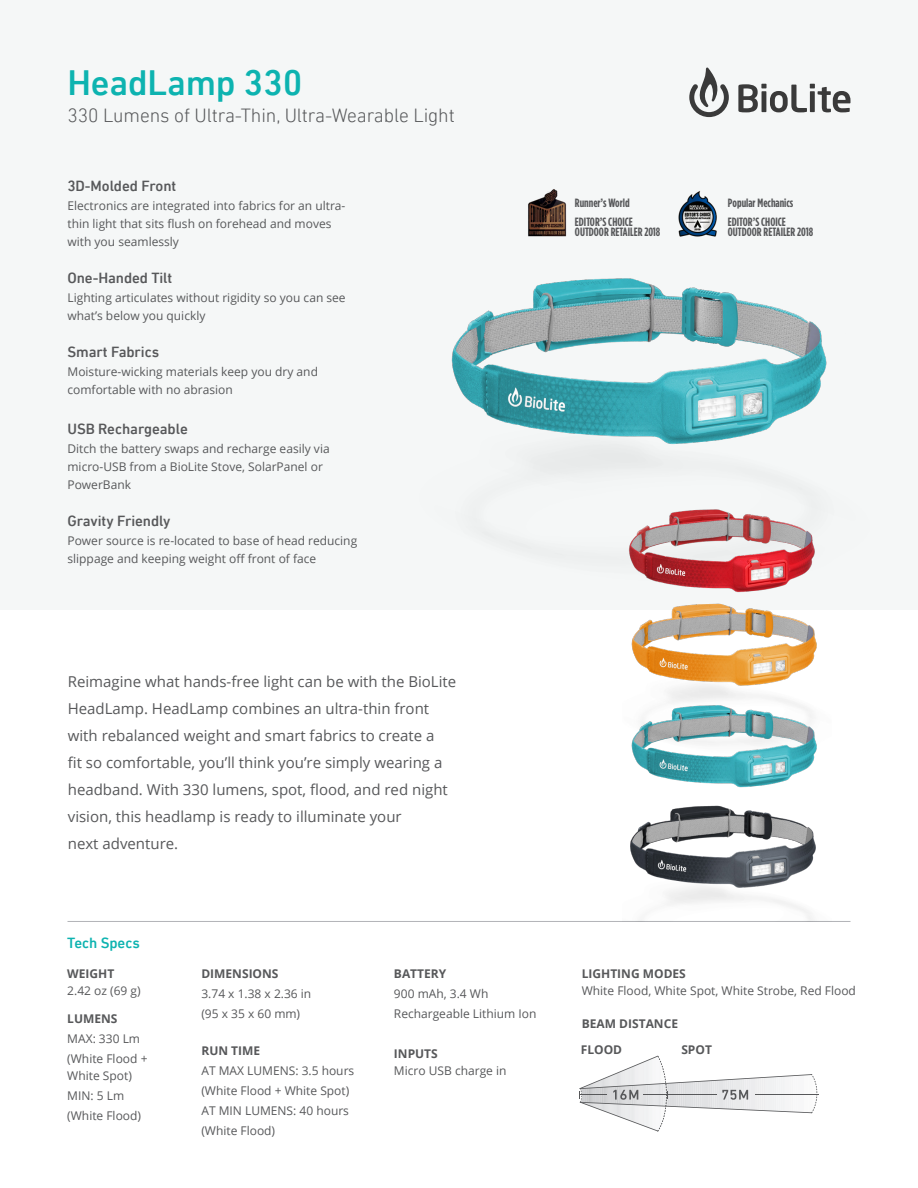
<style>
.page{position:relative;width:918px;height:1188px;background:#fff}
.page>*{position:absolute;margin:0;border:0;box-sizing:border-box;transform-origin:0 0}
.Product_name{font:500 36px "DIN Next LT Pro";letter-spacing:-.005em;color:#0db3b0}
.Product_tagline{font:300 19.5px "DIN Next LT Pro";letter-spacing:-.005em;color:#57585a}
.Product_paragraph{font:15px/27px "Open Sans";color:#57585a}
.Product_Features_Tit{font:500 15px "DIN Next LT Pro";letter-spacing:-.005em;color:#57585a}
.Tech_Specs{font:500 15px "DIN Next LT Pro";letter-spacing:-.005em;color:#0db3b0}
.Product_features_bod{font:12px/18px "Open Sans";color:#57585a}
.Tech_spec_body{font:12px/16.5px "Open Sans";color:#57585a}
.t1{font:700 12px "Gotham Condensed";color:#57585a}
.Tech_spec_header{font:700 12px "Open Sans";color:#57585a}
.Product_features_bod-2{font:700 12px "Open Sans";color:#57585a}
.Tech_spec_body-2{font:700 12px "Open Sans";color:#57585a}
</style>
<div class="page">
<div style="left:0;top:0;width:918px;height:609px;background:#f5f7f7"></div>
<svg style="left:738px;top:84px;width:112px;height:28px"></svg>
<svg style="left:689px;top:67px;width:40px;height:50px"></svg>
<hr style="left:68px;top:921px;width:782px;height:1px;background:#b2b3b7">
<img style="left:451px;top:278px;width:376px;height:195px">
<img style="left:678px;top:191px;width:39px;height:46px">
<img style="left:528px;top:189px;width:39px;height:48px">
<hr style="left:668px;top:1083px;width:2px;height:23px;background:#dcdddf">
<hr style="left:670px;top:1083px;width:2px;height:23px;background:#dcdddf">
<hr style="left:672px;top:1083px;width:2px;height:24px;background:#dcdddf">
<hr style="left:674px;top:1083px;width:2px;height:24px;background:#dddee0">
<hr style="left:676px;top:1083px;width:2px;height:24px;background:#dddee0">
<hr style="left:678px;top:1082px;width:2px;height:25px;background:#dddee0">
<hr style="left:680px;top:1082px;width:3px;height:25px;background:#dddee0">
<hr style="left:683px;top:1082px;width:2px;height:25px;background:#dddee0">
<hr style="left:685px;top:1082px;width:2px;height:25px;background:#dddee0">
<hr style="left:687px;top:1082px;width:2px;height:25px;background:#e0e1e3">
<hr style="left:689px;top:1082px;width:2px;height:25px;background:#e0e1e3">
<hr style="left:691px;top:1082px;width:2px;height:25px;background:#e0e1e3">
<hr style="left:693px;top:1082px;width:2px;height:26px;background:#e0e1e3">
<hr style="left:695px;top:1081px;width:3px;height:27px;background:#e0e1e3">
<hr style="left:698px;top:1081px;width:2px;height:27px;background:#e0e1e3">
<hr style="left:700px;top:1081px;width:2px;height:27px;background:#e1e2e4">
<hr style="left:702px;top:1081px;width:2px;height:27px;background:#e1e2e4">
<hr style="left:704px;top:1081px;width:2px;height:27px;background:#e1e2e4">
<hr style="left:706px;top:1081px;width:2px;height:27px;background:#e1e2e4">
<hr style="left:708px;top:1081px;width:2px;height:27px;background:#e1e2e4">
<hr style="left:710px;top:1081px;width:2px;height:27px;background:#e1e2e4">
<hr style="left:712px;top:1080px;width:3px;height:28px;background:#e4e5e7">
<hr style="left:715px;top:1080px;width:2px;height:28px;background:#e4e5e7">
<hr style="left:717px;top:1080px;width:2px;height:29px;background:#e4e5e7">
<hr style="left:719px;top:1080px;width:2px;height:29px;background:#e4e5e7">
<hr style="left:721px;top:1080px;width:2px;height:29px;background:#e4e5e7">
<hr style="left:723px;top:1080px;width:2px;height:29px;background:#e6e7e9">
<hr style="left:725px;top:1080px;width:2px;height:29px;background:#e6e7e9">
<hr style="left:727px;top:1079px;width:2px;height:30px;background:#e6e7e9">
<hr style="left:729px;top:1079px;width:3px;height:30px;background:#e6e7e9">
<hr style="left:732px;top:1079px;width:2px;height:30px;background:#e6e7e9">
<hr style="left:734px;top:1079px;width:2px;height:30px;background:#e9eaeb">
<hr style="left:736px;top:1079px;width:2px;height:30px;background:#e9eaeb">
<hr style="left:738px;top:1079px;width:2px;height:31px;background:#e9eaeb">
<hr style="left:740px;top:1079px;width:2px;height:31px;background:#e9eaeb">
<hr style="left:742px;top:1079px;width:2px;height:31px;background:#e9eaeb">
<hr style="left:744px;top:1078px;width:3px;height:32px;background:#ececee">
<hr style="left:747px;top:1078px;width:2px;height:32px;background:#ececee">
<hr style="left:749px;top:1078px;width:2px;height:32px;background:#ececee">
<hr style="left:751px;top:1078px;width:2px;height:32px;background:#ececee">
<hr style="left:753px;top:1078px;width:2px;height:32px;background:#ececee">
<hr style="left:755px;top:1078px;width:2px;height:32px;background:#eeeeef">
<hr style="left:757px;top:1078px;width:2px;height:32px;background:#eeeeef">
<hr style="left:759px;top:1078px;width:2px;height:33px;background:#eeeeef">
<hr style="left:761px;top:1077px;width:3px;height:34px;background:#eeeeef">
<hr style="left:764px;top:1077px;width:2px;height:34px;background:#eeeeef">
<hr style="left:766px;top:1077px;width:2px;height:34px;background:#f0f1f2">
<hr style="left:768px;top:1077px;width:2px;height:34px;background:#f0f1f2">
<hr style="left:770px;top:1077px;width:2px;height:34px;background:#f0f1f2">
<hr style="left:772px;top:1077px;width:2px;height:34px;background:#f0f1f2">
<hr style="left:774px;top:1077px;width:2px;height:34px;background:#f0f1f2">
<hr style="left:776px;top:1077px;width:3px;height:34px;background:#f2f3f4">
<hr style="left:779px;top:1076px;width:2px;height:35px;background:#f2f3f4">
<hr style="left:781px;top:1076px;width:2px;height:35px;background:#f2f3f4">
<hr style="left:783px;top:1076px;width:2px;height:36px;background:#f2f3f4">
<hr style="left:785px;top:1076px;width:2px;height:36px;background:#f5f5f6">
<hr style="left:787px;top:1076px;width:2px;height:36px;background:#f5f5f6">
<hr style="left:789px;top:1076px;width:2px;height:36px;background:#f5f5f6">
<hr style="left:791px;top:1076px;width:2px;height:36px;background:#f5f5f6">
<hr style="left:793px;top:1075px;width:3px;height:37px;background:#f7f7f8">
<hr style="left:796px;top:1075px;width:2px;height:37px;background:#f7f7f8">
<hr style="left:798px;top:1075px;width:2px;height:37px;background:#f7f7f8">
<hr style="left:800px;top:1075px;width:2px;height:37px;background:#f7f7f8">
<hr style="left:802px;top:1075px;width:2px;height:37px;background:#f7f7f8">
<hr style="left:804px;top:1075px;width:2px;height:38px;background:#fafafa">
<hr style="left:806px;top:1075px;width:2px;height:38px;background:#fafafa">
<hr style="left:808px;top:1075px;width:2px;height:38px;background:#fafafa">
<svg style="left:580px;top:1102px;width:232px;height:11px"></svg>
<svg style="left:580px;top:1074px;width:232px;height:15px"></svg>
<svg style="left:810px;top:1074px;width:8px;height:39px"></svg>
<hr style="left:755px;top:1094px;width:63px;height:1px;background:#57585a">
<hr style="left:643px;top:1094px;width:74px;height:1px;background:#57585a">
<svg style="left:579px;top:1056px;width:89px;height:75px"></svg>
<svg style="left:722px;top:1090px;width:26px;height:10px"></svg>
<img style="left:628px;top:509px;width:187px;height:71px">
<img style="left:635px;top:759px;width:179px;height:23px">
<img style="left:631px;top:580px;width:186px;height:179px">
<img style="left:630px;top:782px;width:187px;height:139px">
<p class="Product_name" style="left:68px;top:61px;width:237px">HeadLamp 330</p>
<p class="Product_tagline" style="left:68px;top:104px;width:389px">330 Lumens of Ultra-Thin, Ultra-Wearable Light</p>
<p class="Product_Features_Tit" style="left:68px;top:177px;width:110px">3D-Molded Front</p>
<p class="Product_features_bod" style="left:68px;top:196px;width:280px">Electronics are integrated into fabrics for an ultra&shy;thin light that sits flush on forehead and moves with you seamlessly</p>
<p class="Product_Features_Tit" style="left:68px;top:269px;width:106px">One-Handed Tilt</p>
<p class="Product_features_bod" style="left:68px;top:288px;width:280px">Lighting articulates without rigidity so you can see what’s below you quickly</p>
<p class="Product_Features_Tit" style="left:68px;top:344px;width:93px">Smart Fabrics</p>
<p class="Product_features_bod" style="left:68px;top:362px;width:252px">Moisture-wicking materials keep you dry and comfortable with no abrasion</p>
<p class="Product_Features_Tit" style="left:68px;top:421px;width:122px">USB Rechargeable</p>
<p class="Product_features_bod" style="left:68px;top:439px;width:264px">Ditch the battery swaps and recharge easily via micro-USB from a BioLite Stove, SolarPanel or<br>PowerBank</p>
<p class="Product_Features_Tit" style="left:68px;top:513px;width:105px">Gravity Friendly</p>
<p class="Product_features_bod" style="left:68px;top:531px;width:291px">Power source is re-located to base of head reducing slippage and keeping weight off front of face</p>
<p class="t1" style="left:575px;top:195px;width:56px">Runner’s World</p>
<p class="t1" style="left:575px;top:214px;width:59px">EDITOR’S CHOICE</p>
<p class="t1" style="left:575px;top:225px;width:87px">OUTDOOR RETAILER 2018</p>
<p class="t1" style="left:728px;top:195px;width:67px">Popular Mechanics</p>
<p class="t1" style="left:728px;top:214px;width:59px">EDITOR’S CHOICE</p>
<p class="t1" style="left:728px;top:225px;width:87px">OUTDOOR RETAILER 2018</p>
<p class="Product_paragraph" style="left:68px;top:667px;width:390px">Reimagine what hands-free light can be with the BioLite HeadLamp. HeadLamp combines an ultra-thin front with rebalanced weight and smart fabrics to create a<br>fit so comfortable, you’ll think you’re simply wearing a headband. With 330 lumens, spot, flood, and red night vision, this headlamp is ready to illuminate your<br>next adventure.</p>
<p class="Tech_Specs" style="left:67px;top:934px;width:74px">Tech Specs</p>
<p class="Tech_spec_header" style="left:67px;top:967px;width:49px">WEIGHT</p>
<p class="Product_features_bod" style="left:67px;top:981px;width:75px">2.42 oz (69 g)</p>
<p class="Product_features_bod-2" style="left:67px;top:1012px;width:52px">LUMENS</p>
<p class="Tech_spec_body" style="left:67px;top:1030px;width:74px">MAX: 330 Lm</p>
<p class="Tech_spec_body" style="left:67px;top:1050px;width:82px">(White Flood +<br>White Spot)</p>
<p class="Tech_spec_body" style="left:67px;top:1087px;width:58px">MIN: 5 Lm</p>
<p class="Tech_spec_body" style="left:67px;top:1107px;width:75px">(White Flood)</p>
<p class="Tech_spec_header" style="left:201px;top:967px;width:79px">DIMENSIONS</p>
<p class="Tech_spec_body" style="left:201px;top:985px;width:111px">3.74 x 1.38 x 2.36 in</p>
<p class="Tech_spec_body" style="left:201px;top:1005px;width:100px">(95 x 35 x 60 mm)</p>
<p class="Tech_spec_header" style="left:201px;top:1043px;width:60px">RUN TIME</p>
<p class="Tech_spec_body" style="left:201px;top:1062px;width:154px">AT MAX LUMENS: 3.5 hours</p>
<p class="Tech_spec_body" style="left:201px;top:1082px;width:149px">(White Flood + White Spot)</p>
<p class="Tech_spec_body" style="left:201px;top:1102px;width:149px">AT MIN LUMENS: 40 hours</p>
<p class="Tech_spec_body" style="left:201px;top:1122px;width:75px">(White Flood)</p>
<p class="Tech_spec_header" style="left:394px;top:967px;width:54px">BATTERY</p>
<p class="Tech_spec_body" style="left:394px;top:985px;width:96px">900 mAh, 3.4 Wh</p>
<p class="Tech_spec_body" style="left:394px;top:1005px;width:144px">Rechargeable Lithium Ion</p>
<p class="Tech_spec_body-2" style="left:394px;top:1047px;width:45px">INPUTS</p>
<p class="Product_features_bod" style="left:394px;top:1061px;width:114px">Micro USB charge in</p>
<p class="Tech_spec_header" style="left:582px;top:967px;width:106px">LIGHTING MODES</p>
<p class="Product_features_bod" style="left:582px;top:981px;width:276px">White Flood, White Spot, White Strobe, Red Flood</p>
<p class="Tech_spec_header" style="left:582px;top:1017px;width:98px">BEAM DISTANCE</p>
<p class="Tech_spec_header" style="left:581px;top:1043px;width:43px">FLOOD</p>
<p class="Tech_spec_header" style="left:681px;top:1043px;width:32px">SPOT</p>
</div>
